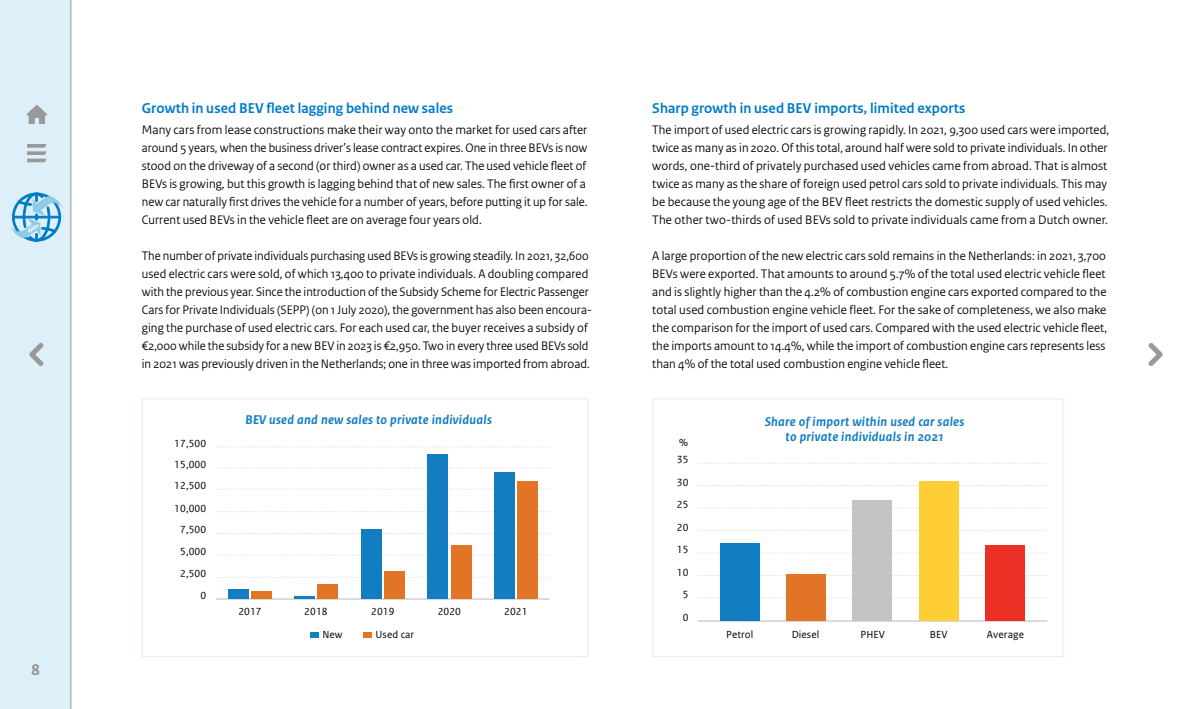
<style>
.page{position:relative;width:1191px;height:709px;background:#fff}
.page>*{position:absolute;margin:0;border:0;box-sizing:border-box;transform-origin:0 0}
.t1{font:700 16px "Rijksoverheid Sans Heading";color:#999}
.Subkoppen_15_17pt_Bo{font:700 15px "Rijksoverheid Sans Heading";letter-spacing:.01em;color:#007bc7}
.t2{font:13.5px/15.5px "Rijksoverheid Sans Text Bold Italic 3";letter-spacing:.02em;color:#137dc2;text-align:center}
.t3{font:13.4px "Rijksoverheid Sans Text Bold Italic 2";letter-spacing:.02em;color:#137dc2}
.Bodytekst_13_17pt{font:13px/18px "Rijksoverheid Sans Heading";letter-spacing:.01em;color:#000}
.t4{font:10.9px "Rijksoverheid Sans Text Regular 5";letter-spacing:.01em;color:#000}
.t5{font:10.9px "Rijksoverheid Sans Web Text";letter-spacing:.01em;color:#000}
.t6{font:10.8px "Rijksoverheid Sans Web Text";letter-spacing:.01em;color:#000}
.t7{font:10.8px "Rijksoverheid Sans Text Regular 4";letter-spacing:.01em;color:#000}
</style>
<div class="page">
<div style="left:0;top:0;width:71px;height:709px;background:#ddeff8"></div>
<div style="left:310px;top:632px;width:9px;height:6px;background:#137dc2"></div>
<div style="left:363px;top:632px;width:9px;height:6px;background:#e27525"></div>
<hr style="left:216px;top:598px;width:333px;height:1px;background:#d0d1d1">
<svg style="left:216px;top:577px;width:332px;height:1px"></svg>
<svg style="left:216px;top:555px;width:332px;height:1px"></svg>
<svg style="left:216px;top:533px;width:332px;height:1px"></svg>
<svg style="left:216px;top:511px;width:332px;height:1px"></svg>
<svg style="left:216px;top:489px;width:332px;height:1px"></svg>
<svg style="left:216px;top:467px;width:327px;height:1px"></svg>
<svg style="left:216px;top:446px;width:332px;height:1px"></svg>
<div style="left:228px;top:589px;width:20px;height:10px;background:#137dc2"></div>
<hr style="left:294px;top:596px;width:21px;height:3px;background:#137dc2">
<div style="left:361px;top:529px;width:21px;height:70px;background:#137dc2"></div>
<div style="left:427px;top:454px;width:21px;height:145px;background:#137dc2"></div>
<div style="left:494px;top:472px;width:21px;height:127px;background:#137dc2"></div>
<div style="left:251px;top:591px;width:21px;height:8px;background:#e27525"></div>
<div style="left:317px;top:584px;width:21px;height:15px;background:#e27525"></div>
<div style="left:384px;top:571px;width:21px;height:28px;background:#e27525"></div>
<div style="left:450px;top:545px;width:21px;height:54px;background:#e27525"></div>
<div style="left:517px;top:481px;width:21px;height:118px;background:#e27525"></div>
<div style="left:142px;top:398px;width:446px;height:259px;border:1px solid #ddeff8"></div>
<hr style="left:698px;top:620px;width:349px;height:1px;background:#d0d1d1">
<svg style="left:704px;top:597px;width:343px;height:1px"></svg>
<svg style="left:699px;top:575px;width:348px;height:1px"></svg>
<svg style="left:704px;top:552px;width:336px;height:1px"></svg>
<svg style="left:699px;top:530px;width:348px;height:1px"></svg>
<svg style="left:699px;top:508px;width:348px;height:1px"></svg>
<svg style="left:699px;top:485px;width:348px;height:1px"></svg>
<svg style="left:699px;top:463px;width:348px;height:1px"></svg>
<div style="left:985px;top:545px;width:40px;height:75px;background:#ed3026"></div>
<div style="left:919px;top:480px;width:39px;height:140px;background:#ffce35"></div>
<div style="left:852px;top:499px;width:40px;height:121px;background:#c2c3c5"></div>
<div style="left:786px;top:574px;width:40px;height:46px;background:#e27525"></div>
<div style="left:720px;top:543px;width:39px;height:77px;background:#137dc2"></div>
<div style="left:652px;top:398px;width:411px;height:259px;border:1px solid #ddeff8"></div>
<svg style="left:1148px;top:342px;width:14px;height:24px"></svg>
<svg style="left:29px;top:342px;width:15px;height:24px"></svg>
<hr style="left:71px;top:0;width:1px;height:709px;background:#999">
<svg style="left:27px;top:144px;width:20px;height:18px"></svg>
<svg style="left:27px;top:105px;width:20px;height:19px"></svg>
<svg style="left:10px;top:193px;width:53px;height:48px"></svg>
<p class="t1" style="left:31px;top:660px;width:10px">8</p>
<p class="Subkoppen_15_17pt_Bo" style="left:142px;top:100px;width:313px">Growth in used BEV fleet lagging behind new sales</p>
<p class="Bodytekst_13_17pt" style="left:142px;top:121px;width:447px">Many cars from lease constructions make their way onto the market for used cars after around 5 years, when the business driver’s lease contract expires. One in three BEVs is now stood on the driveway of a second (or third) owner as a used car. The used vehicle fleet of BEVs is growing, but this growth is lagging behind that of new sales. The first owner of a new car naturally first drives the vehicle for a number of years, before putting it up for sale.<br>Current used BEVs in the vehicle fleet are on average four years old.</p>
<p class="Bodytekst_13_17pt" style="left:142px;top:247px;width:451px">The number of private individuals purchasing used BEVs is growing steadily. In 2021, 32,600 used electric cars were sold, of which 13,400 to private individuals. A doubling compared with the previous year. Since the introduction of the Subsidy Scheme for Electric Passenger Cars for Private Individuals (SEPP) (on 1 July 2020), the government has also been encoura&shy;ging the purchase of used electric cars. For each used car, the buyer receives a subsidy of €2,000 while the subsidy for a new BEV in 2023 is €2,950. Two in every three used BEVs sold in 2021 was previously driven in the Netherlands; one in three was imported from abroad.</p>
<p class="Subkoppen_15_17pt_Bo" style="left:652px;top:100px;width:314px">Sharp growth in used BEV imports, limited exports</p>
<p class="Bodytekst_13_17pt" style="left:652px;top:121px;width:458px">The import of used electric cars is growing rapidly. In 2021, 9,300 used cars were imported, twice as many as in 2020. Of this total, around half were sold to private individuals. In other words, one-third of privately purchased used vehicles came from abroad. That is almost twice as many as the share of foreign used petrol cars sold to private individuals. This may be because the young age of the BEV fleet restricts the domestic supply of used vehicles.<br>The other two-thirds of used BEVs sold to private individuals came from a Dutch owner.</p>
<p class="Bodytekst_13_17pt" style="left:652px;top:247px;width:456px;text-align:justify">A large proportion of the new electric cars sold remains in the Netherlands: in 2021, 3,700<br>BEVs were exported. That amounts to around 5.7% of the total used electric vehicle fleet and is slightly higher than the 4.2% of combustion engine cars exported compared to the total used combustion engine vehicle fleet. For the sake of completeness, we also make the comparison for the import of used cars. Compared with the used electric vehicle fleet, the imports amount to 14.4%, while the import of combustion engine cars represents less than 4% of the total used combustion engine vehicle fleet.</p>
<p class="t6" style="left:174px;top:437px;width:33px">17,500</p>
<p class="t3" style="left:245px;top:412px;width:248px">BEV used and new sales to private individuals</p>
<p class="t2" style="left:765px;top:413px;width:201px">Share of import within used car sales to private individuals in 2021</p>
<p class="t5" style="left:679px;top:436px;width:10px">%</p>
<p class="t6" style="left:174px;top:458px;width:33px">15,000</p>
<p class="t5" style="left:677px;top:453px;width:13px">35</p>
<p class="t6" style="left:174px;top:479px;width:33px">12,500</p>
<p class="t5" style="left:677px;top:476px;width:13px">30</p>
<p class="t6" style="left:174px;top:502px;width:33px">10,000</p>
<p class="t5" style="left:677px;top:498px;width:13px">25</p>
<p class="t6" style="left:180px;top:523px;width:28px">7,500</p>
<p class="t5" style="left:677px;top:521px;width:13px">20</p>
<p class="t6" style="left:180px;top:545px;width:28px">5,000</p>
<p class="t5" style="left:677px;top:543px;width:13px">15</p>
<p class="t6" style="left:180px;top:567px;width:28px">2,500</p>
<p class="t5" style="left:677px;top:566px;width:13px">10</p>
<p class="t6" style="left:200px;top:589px;width:7px">0</p>
<p class="t5" style="left:683px;top:588px;width:7px">5</p>
<p class="t6" style="left:238px;top:605px;width:25px">2017</p>
<p class="t6" style="left:304px;top:605px;width:25px">2018</p>
<p class="t6" style="left:371px;top:605px;width:25px">2019</p>
<p class="t6" style="left:438px;top:605px;width:25px">2020</p>
<p class="t6" style="left:504px;top:605px;width:25px">2021</p>
<p class="t5" style="left:683px;top:610px;width:7px">0</p>
<p class="t7" style="left:322px;top:628px;width:22px">New</p>
<p class="t7" style="left:375px;top:628px;width:40px">Used car</p>
<p class="t4" style="left:726px;top:628px;width:29px">Petrol</p>
<p class="t4" style="left:791px;top:628px;width:29px">Diesel</p>
<p class="t4" style="left:860px;top:628px;width:26px">PHEV</p>
<p class="t4" style="left:930px;top:628px;width:19px">BEV</p>
<p class="t4" style="left:986px;top:628px;width:39px">Average</p>
</div>
